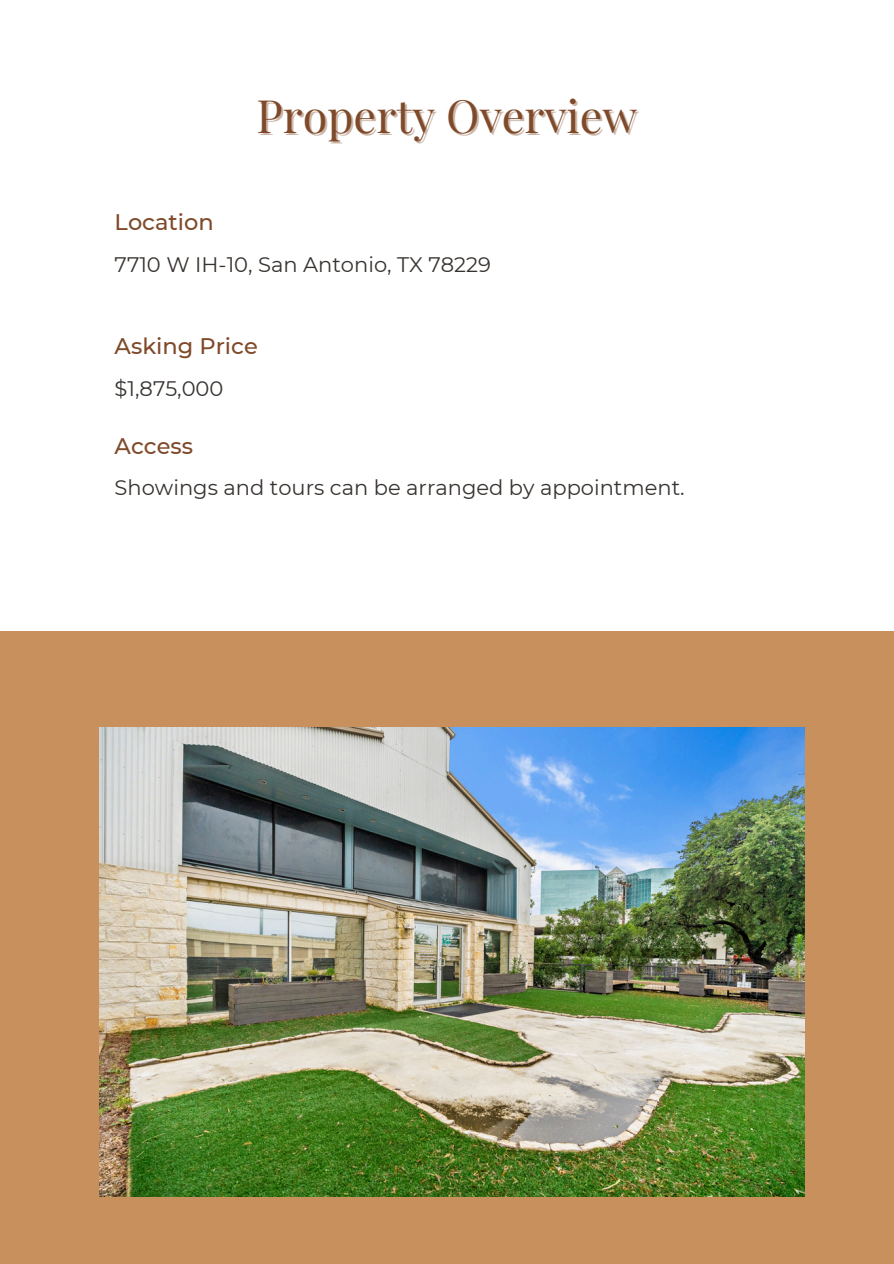
<style>
.page{position:relative;width:894px;height:1264px;background:#fff}
.page>*{position:absolute;margin:0;border:0;box-sizing:border-box;transform-origin:0 0}
.t1{font:45px "Playfair Display";color:#7f4a2a}
.t2{font:500 22.5px "Montserrat";color:#7f4a2a}
.t3{font:21px "Montserrat";color:#373330}
</style>
<div class="page">
<div style="left:0;top:631px;width:893px;height:632px;background:#c8905d"></div>
<img style="left:99px;top:727px;width:705px;height:469px">
<h2 class="t2" style="left:115px;top:209px;width:101px">Location</h2>
<h1 class="t1" style="left:256px;top:84px;width:382px">Property Overview</h1>
<p class="t3" style="left:115px;top:251px;width:377px">7710 W IH-10, San Antonio, TX 78229</p>
<p class="t2" style="left:115px;top:332px;width:145px">Asking Price</p>
<h2 class="t3" style="left:115px;top:375px;width:110px">$1,875,000</h2>
<h2 class="t2" style="left:115px;top:432px;width:80px">Access</h2>
<p class="t3" style="left:115px;top:474px;width:571px">Showings and tours can be arranged by appointment.</p>
</div>
